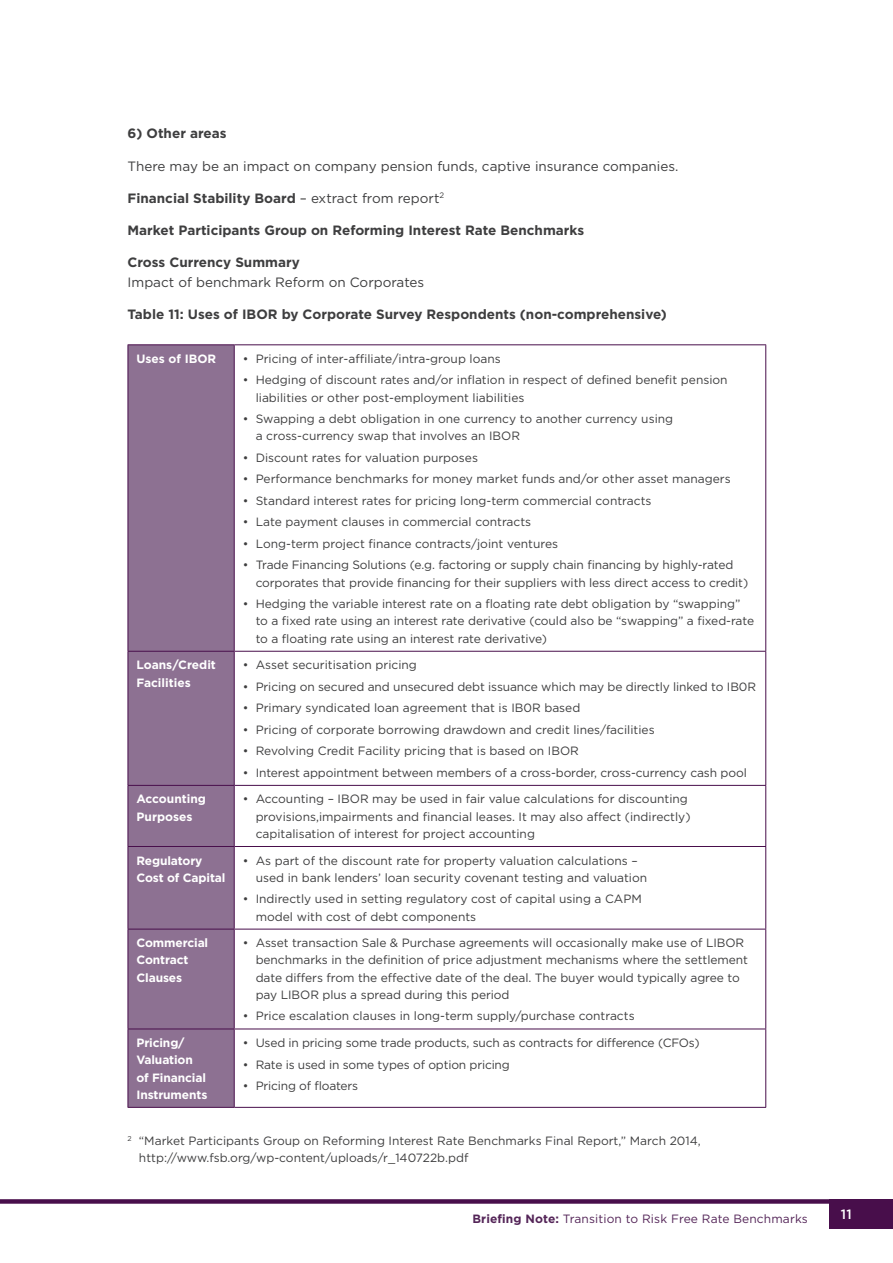
<style>
.page{position:relative;width:893px;height:1263px;background:#fff}
.page>*{position:absolute;margin:0;border:0;box-sizing:border-box;transform-origin:0 0}
.t1{font:700 13.5px "Gotham";color:#3e3e3f}
.t2{font:13.5px "Gotham";color:#3e3e3f}
.t3{font:500 13.5px "Gotham";color:#fff}
.t4{font:12px/17.2px "Gotham";letter-spacing:-.005em;color:#3e3e3f}
.t5{font:700 12px/17.2px "Gotham";letter-spacing:-.01em;color:#fff}
.t6{font:12px "Gotham";letter-spacing:.01em;color:#542558}
.s1{font-weight:400}
.s2{font-weight:700}
</style>
<div class="page">
<div style="left:129px;top:345px;width:105px;height:762px;background:#8d7192"></div>
<svg style="left:235px;top:784px;width:530px;height:323px"></svg>
<hr style="left:128px;top:344px;width:106px;height:1px;background:#480e4b">
<hr style="left:128px;top:345px;width:1px;height:306px;background:#480e4b">
<hr style="left:234px;top:344px;width:532px;height:1px;background:#480e4b">
<hr style="left:234px;top:345px;width:1px;height:306px;background:#480e4b">
<hr style="left:765px;top:345px;width:1px;height:306px;background:#480e4b">
<hr style="left:128px;top:651px;width:106px;height:1px;background:#480e4b">
<hr style="left:128px;top:652px;width:1px;height:133px;background:#480e4b">
<hr style="left:234px;top:651px;width:532px;height:1px;background:#480e4b">
<hr style="left:234px;top:652px;width:1px;height:133px;background:#480e4b">
<hr style="left:765px;top:652px;width:1px;height:133px;background:#480e4b">
<hr style="left:128px;top:785px;width:106px;height:1px;background:#480e4b">
<hr style="left:128px;top:786px;width:1px;height:60px;background:#480e4b">
<hr style="left:234px;top:785px;width:532px;height:1px;background:#480e4b">
<hr style="left:234px;top:786px;width:1px;height:60px;background:#480e4b">
<hr style="left:765px;top:786px;width:1px;height:60px;background:#480e4b">
<hr style="left:128px;top:846px;width:106px;height:1px;background:#480e4b">
<hr style="left:128px;top:847px;width:1px;height:82px;background:#480e4b">
<hr style="left:234px;top:846px;width:532px;height:1px;background:#480e4b">
<hr style="left:234px;top:847px;width:1px;height:82px;background:#480e4b">
<hr style="left:765px;top:847px;width:1px;height:82px;background:#480e4b">
<hr style="left:128px;top:929px;width:106px;height:1px;background:#480e4b">
<hr style="left:128px;top:929px;width:1px;height:99px;background:#480e4b">
<hr style="left:234px;top:929px;width:532px;height:1px;background:#480e4b">
<hr style="left:234px;top:929px;width:1px;height:99px;background:#480e4b">
<hr style="left:765px;top:929px;width:1px;height:99px;background:#480e4b">
<hr style="left:128px;top:1028px;width:106px;height:1px;background:#480e4b">
<hr style="left:128px;top:1029px;width:1px;height:78px;background:#480e4b">
<hr style="left:234px;top:1028px;width:532px;height:1px;background:#480e4b">
<hr style="left:234px;top:1029px;width:1px;height:78px;background:#480e4b">
<hr style="left:765px;top:1029px;width:1px;height:78px;background:#480e4b">
<hr style="left:128px;top:1107px;width:106px;height:1px;background:#480e4b">
<hr style="left:234px;top:1107px;width:532px;height:1px;background:#480e4b">
<div style="left:829px;top:1199px;width:64px;height:30px;background:#480e4b"></div>
<div style="left:0;top:1199px;width:893px;height:5px;background:#480e4b"></div>
<p class="t1" style="left:128px;top:125px;width:100px">6) Other areas</p>
<p class="t2" style="left:128px;top:157px;width:552px">There may be an impact on company pension funds, captive insurance companies.</p>
<p class="t1" style="left:128px;top:189px;width:318px">Financial Stability Board <span class="s1">– extract from report</span><sup>2</sup></p>
<p class="t1" style="left:128px;top:221px;width:458px">Market Participants Group on Reforming Interest Rate Benchmarks</p>
<p class="t1" style="left:128px;top:254px;width:174px">Cross Currency Summary</p>
<p class="t2" style="left:128px;top:273px;width:298px">Impact of benchmark Reform on Corporates</p>
<p class="t1" style="left:128px;top:305px;width:541px">Table 11: Uses of IBOR by Corporate Survey Respondents (non-comprehensive)</p>
<p class="t5" style="left:136px;top:350px;width:81px">Uses of IBOR</p>
<p class="t4" style="left:243px;top:350px;width:260px">• Pricing of inter-affiliate/intra-group loans</p>
<p class="t4" style="left:256px;top:371px;width:473px;text-indent:-13px">• Hedging of discount rates and/or inflation in respect of defined benefit pension liabilities or other post-employment liabilities</p>
<p class="t4" style="left:256px;top:410px;width:419px;text-indent:-13px">• Swapping a debt obligation in one currency to another currency using a cross-currency swap that involves an IBOR</p>
<p class="t4" style="left:243px;top:449px;width:237px">• Discount rates for valuation purposes</p>
<p class="t4" style="left:243px;top:470px;width:489px">• Performance benchmarks for money market funds and/or other asset managers</p>
<p class="t4" style="left:243px;top:492px;width:410px">• Standard interest rates for pricing long-term commercial contracts</p>
<p class="t4" style="left:243px;top:513px;width:290px">• Late payment clauses in commercial contracts</p>
<p class="t4" style="left:243px;top:535px;width:317px">• Long-term project finance contracts/joint ventures</p>
<p class="t4" style="left:256px;top:556px;width:494px;text-indent:-13px">• Trade Financing Solutions (e.g. factoring or supply chain financing by highly-rated corporates that provide financing for their suppliers with less direct access to credit)</p>
<p class="t4" style="left:256px;top:595px;width:500px;text-indent:-13px">• Hedging the variable interest rate on a floating rate debt obligation by “swapping” to a fixed rate using an interest rate derivative (could also be “swapping” a fixed-rate to a floating rate using an interest rate derivative)</p>
<p class="t5" style="left:136px;top:656px;width:81px">Loans/Credit<br>Facilities</p>
<p class="t4" style="left:243px;top:656px;width:176px">• Asset securitisation pricing</p>
<p class="t4" style="left:243px;top:678px;width:515px">• Pricing on secured and unsecured debt issuance which may be directly linked to IB0R</p>
<p class="t4" style="left:243px;top:699px;width:339px">• Primary syndicated loan agreement that is IB0R based</p>
<p class="t4" style="left:243px;top:721px;width:413px">• Pricing of corporate borrowing drawdown and credit lines/facilities</p>
<p class="t4" style="left:243px;top:742px;width:338px">• Revolving Credit Facility pricing that is based on IBOR</p>
<p class="t4" style="left:243px;top:764px;width:506px">• Interest appointment between members of a cross-border, cross-currency cash pool</p>
<p class="t5" style="left:136px;top:790px;width:71px">Accounting<br>Purposes</p>
<p class="t4" style="left:256px;top:790px;width:436px;text-indent:-13px">• Accounting – IBOR may be used in fair value calculations for discounting provisions,impairments and financial leases. It may also affect (indirectly) capitalisation of interest for project accounting</p>
<p class="t5" style="left:136px;top:852px;width:91px">Regulatory<br>Cost of Capital</p>
<p class="t4" style="left:256px;top:851px;width:393px;text-indent:-13px">• As part of the discount rate for property valuation calculations – used in bank lenders’ loan security covenant testing and valuation</p>
<p class="t4" style="left:256px;top:890px;width:388px;text-indent:-13px">• Indirectly used in setting regulatory cost of capital using a CAPM model with cost of debt components</p>
<p class="t5" style="left:136px;top:934px;width:73px">Commercial<br>Contract<br>Clauses</p>
<p class="t4" style="left:256px;top:934px;width:494px;text-indent:-13px">• Asset transaction Sale &amp; Purchase agreements will occasionally make use of LIBOR benchmarks in the definition of price adjustment mechanisms where the settlement date differs from the effective date of the deal. The buyer would typically agree to pay LIBOR plus a spread during this period</p>
<p class="t4" style="left:243px;top:1007px;width:393px">• Price escalation clauses in long-term supply/purchase contracts</p>
<p class="t5" style="left:136px;top:1034px;width:72px">Pricing/<br>Valuation of Financial<br>Instruments</p>
<p class="t4" style="left:243px;top:1034px;width:458px">• Used in pricing some trade products, such as contracts for difference (CFOs)</p>
<p class="t4" style="left:243px;top:1055px;width:269px">• Rate is used in some types of option pricing</p>
<p class="t4" style="left:243px;top:1077px;width:117px">• Pricing of floaters</p>
<p class="t4" style="left:139px;top:1132px;width:563px;line-height:16.5px;text-indent:-11px"><sup>2</sup> “Market Participants Group on Reforming Interest Rate Benchmarks Final Report,” March 2014, http://www.fsb.org/wp-content/uploads/r_140722b.pdf</p>
<p class="t6" style="left:472px;top:1211px;width:337px"><span class="s2">Briefing Note:</span> Transition to Risk Free Rate Benchmarks</p>
<p class="t3" style="left:841px;top:1206px;width:12px">11</p>
</div>
